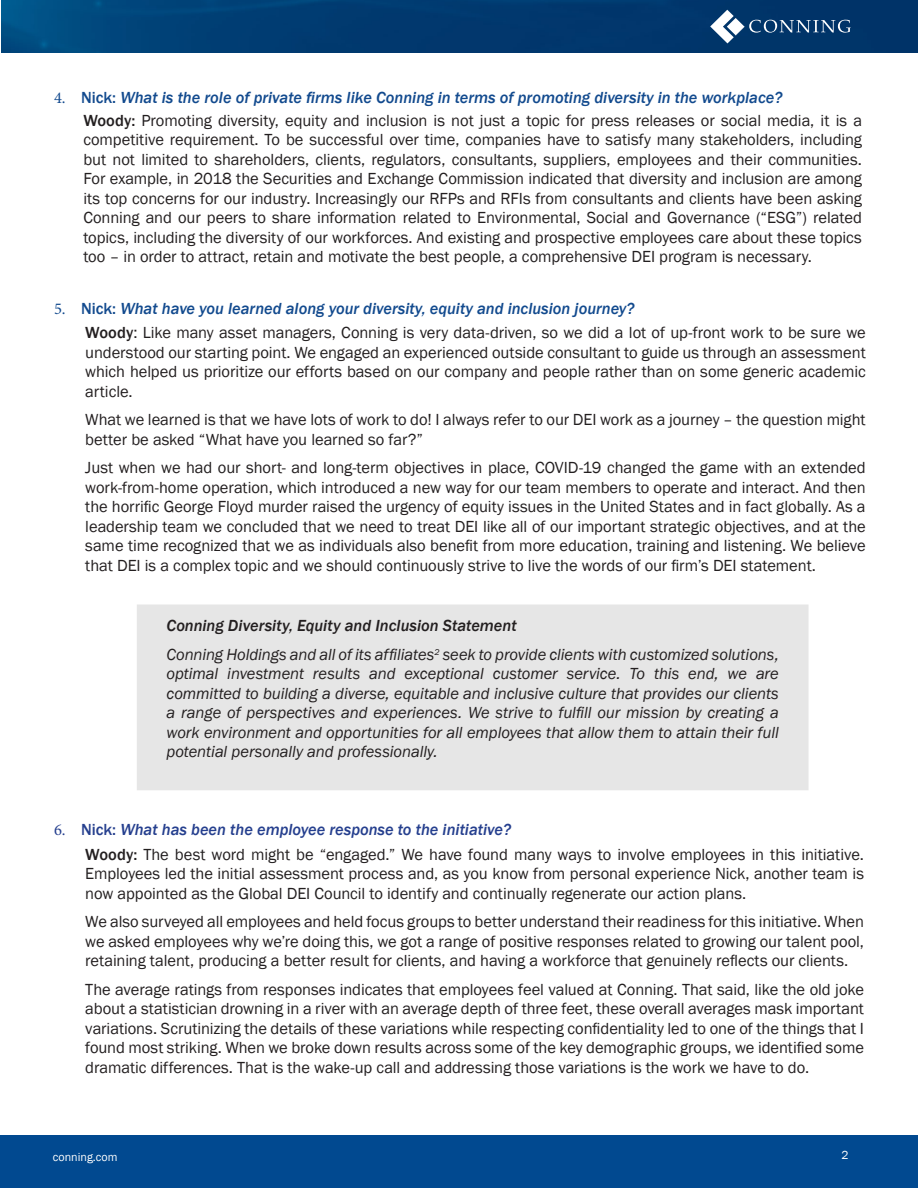
<style>
.page{position:relative;width:918px;height:1188px;background:#fff}
.page>*{position:absolute;margin:0;border:0;box-sizing:border-box;transform-origin:0 0}
.t1{font:16.5px/19.5px "Franklin Gothic";letter-spacing:-.005em;color:#231f20;text-align:justify}
.t2{font:italic 16.5px/19.5px "Franklin Gothic";letter-spacing:-.005em;color:#231f20;text-align:justify}
.t3{font:italic 500 16.5px "Franklin Gothic";color:#124a8e}
.t4{font:italic 500 16.5px "Franklin Gothic";color:#253f8e}
.t5{font:italic 500 16.5px "Franklin Gothic";color:#231f20}
.t6{font:12px "Franklin Gothic";color:#fff}
.s1{font-family:"Minion Pro";font-weight:400;font-style:normal}
.s2{font-style:normal}
.s3{font-weight:500}
</style>
<div class="page">
<img style="left:1px;top:0;width:917px;height:52px">
<div style="left:138px;top:606px;width:669px;height:183px;background:#e6e6e6"></div>
<div style="left:137px;top:604px;width:672px;height:186px;border:2px solid #c0c0c0"></div>
<div style="left:0;top:1135px;width:918px;height:53px;background:#014990"></div>
<svg style="left:710px;top:10px;width:141px;height:33px;background:#2c5782"></svg>
<p class="t3" style="left:54px;top:87px;width:730px"><span class="s1">4.</span> <span class="s2">Nick:</span> What is the role of private firms like Conning in terms of promoting diversity in the workplace?</p>
<p class="t1" style="left:83px;top:111px;width:780px"><span class="s3">Woody:</span> Promoting diversity, equity and inclusion is not just a topic for press releases or social media, it is a competitive requirement. To be successful over time, companies have to satisfy many stakeholders, including but not limited to shareholders, clients, regulators, consultants, suppliers, employees and their communities.<br>For example, in 2018 the Securities and Exchange Commission indicated that diversity and inclusion are among its top concerns for our industry. Increasingly our RFPs and RFIs from consultants and clients have been asking Conning and our peers to share information related to Environmental, Social and Governance (“ESG”) related topics, including the diversity of our workforces. And existing and prospective employees care about these topics too – in order to attract, retain and motivate the best people, a comprehensive DEI program is necessary.</p>
<p class="t3" style="left:54px;top:298px;width:582px"><span class="s1">5.</span> <span class="s2">Nick:</span> What have you learned along your diversity, equity and inclusion journey?</p>
<p class="t1" style="left:85px;top:323px;width:782px"><span class="s3">Woody</span>: Like many asset managers, Conning is very data-driven, so we did a lot of up-front work to be sure we understood our starting point. We engaged an experienced outside consultant to guide us through an assessment which helped us prioritize our efforts based on our company and people rather than on some generic academic article.</p>
<p class="t1" style="left:85px;top:410px;width:782px">What we learned is that we have lots of work to do! I always refer to our DEI work as a journey – the question might better be asked “What have you learned so far?”</p>
<p class="t1" style="left:85px;top:458px;width:782px">Just when we had our short- and long-term objectives in place, COVID-19 changed the game with an extended work-from-home operation, which introduced a new way for our team members to operate and interact. And then the horrific George Floyd murder raised the urgency of equity issues in the United States and in fact globally. As a leadership team we concluded that we need to treat DEI like all of our important strategic objectives, and at the same time recognized that we as individuals also benefit from more education, training and listening. We believe that DEI is a complex topic and we should continuously strive to live the words of our firm’s DEI statement.</p>
<p class="t5" style="left:166px;top:616px;width:352px">Conning Diversity, Equity and Inclusion Statement</p>
<p class="t2" style="left:166px;top:645px;width:614px">Conning Holdings and all of its affiliates<sup>2</sup> seek to provide clients with customized solutions, optimal investment results and exceptional customer service. To this end, we are committed to building a diverse, equitable and inclusive culture that provides our clients a range of perspectives and experiences. We strive to fulfill our mission by creating a work environment and opportunities for all employees that allow them to attain their full potential personally and professionally.</p>
<p class="t4" style="left:54px;top:819px;width:459px"><span class="s1">6.</span> <span class="s2">Nick:</span> What has been the employee response to the initiative?</p>
<p class="t1" style="left:85px;top:845px;width:780px"><span class="s3">Woody:</span> The best word might be “engaged.” We have found many ways to involve employees in this initiative.<br>Employees led the initial assessment process and, as you know from personal experience Nick, another team is now appointed as the Global DEI Council to identify and continually regenerate our action plans.</p>
<p class="t1" style="left:85px;top:913px;width:780px">We also surveyed all employees and held focus groups to better understand their readiness for this initiative. When we asked employees why we’re doing this, we got a range of positive responses related to growing our talent pool, retaining talent, producing a better result for clients, and having a workforce that genuinely reflects our clients.</p>
<p class="t1" style="left:85px;top:980px;width:780px">The average ratings from responses indicates that employees feel valued at Conning. That said, like the old joke about a statistician drowning in a river with an average depth of three feet, these overall averages mask important variations. Scrutinizing the details of these variations while respecting confidentiality led to one of the things that I found most striking. When we broke down results across some of the key demographic groups, we identified some dramatic differences. That is the wake-up call and addressing those variations is the work we have to do.</p>
<p class="t6" style="left:53px;top:1149px;width:66px">conning.com</p>
<p class="t6" style="left:841px;top:1148px;width:9px">2</p>
</div>
